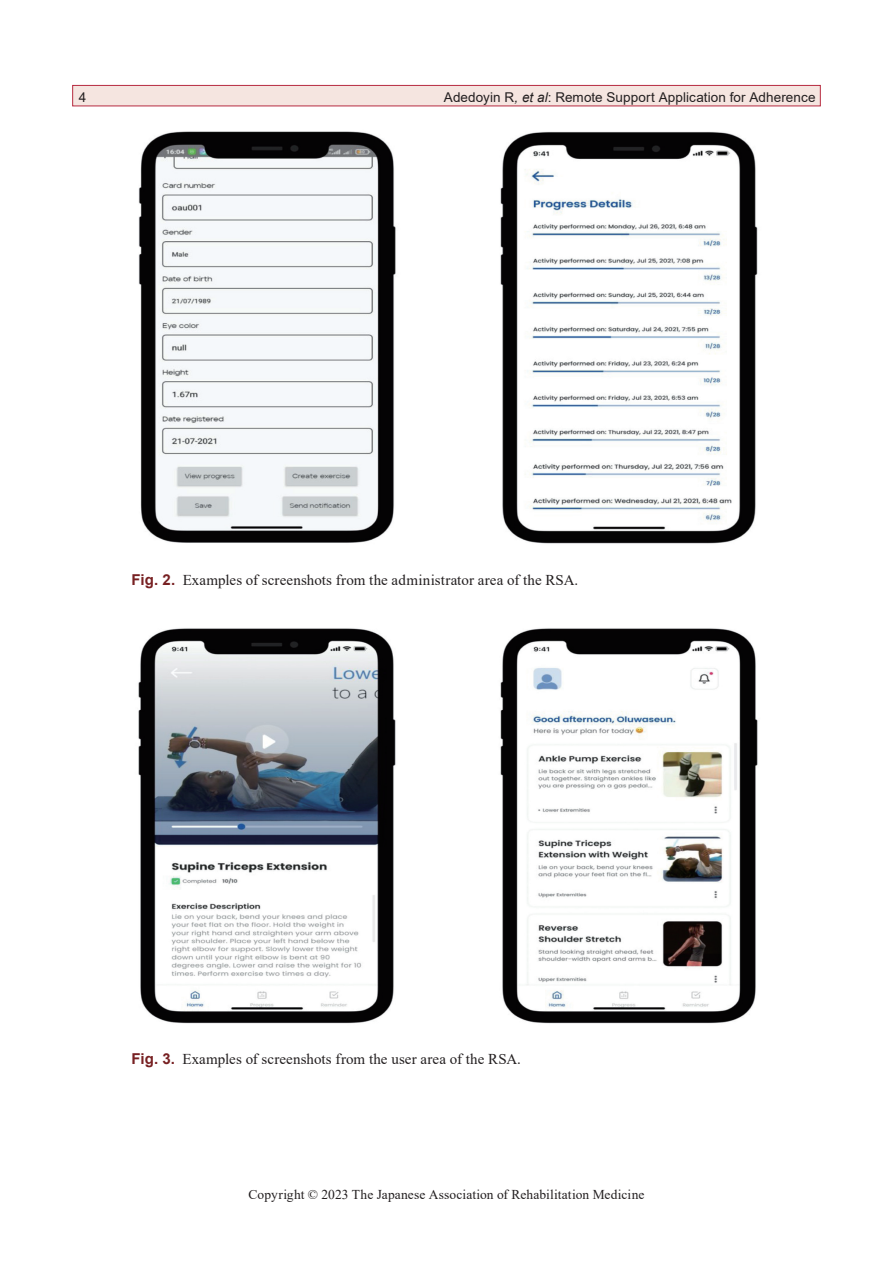
<style>
.page{position:relative;width:893px;height:1263px;background:#fff}
.page>*{position:absolute;margin:0;border:0;box-sizing:border-box;transform-origin:0 0}
.t1{font:15px "Times New Roman";letter-spacing:.005em;color:#231f20}
.t2{font:13.5px "Times New Roman";letter-spacing:.005em;color:#231f20}
.t3{font:13.5px "Arial";letter-spacing:.005em;color:#231f20}
.s1{font-style:italic}
.s2{font-family:"Arial";font-weight:700;color:#772022}
</style>
<div class="page">
<div style="left:72px;top:85px;width:749px;height:21px;background:#f5e5e0;border:1px solid #b72b40"></div>
<img style="left:138px;top:131px;width:620px;height:413px">
<img style="left:138px;top:628px;width:620px;height:396px">
<p class="t3" style="left:79px;top:87px;width:9px">4</p>
<p class="t3" style="left:444px;top:88px;width:373px">Adedoyin R<span class="s1">, et al</span>: Remote Support Application for Adherence</p>
<p class="t1" style="left:131px;top:569px;width:448px"><span class="s2">Fig. 2.</span> Examples of screenshots from the administrator area of the RSA.</p>
<p class="t1" style="left:131px;top:1048px;width:391px"><span class="s2">Fig. 3.</span> Examples of screenshots from the user area of the RSA.</p>
<p class="t2" style="left:248px;top:1185px;width:397px">Copyright © 2023 The Japanese Association of Rehabilitation Medicine</p>
</div>
